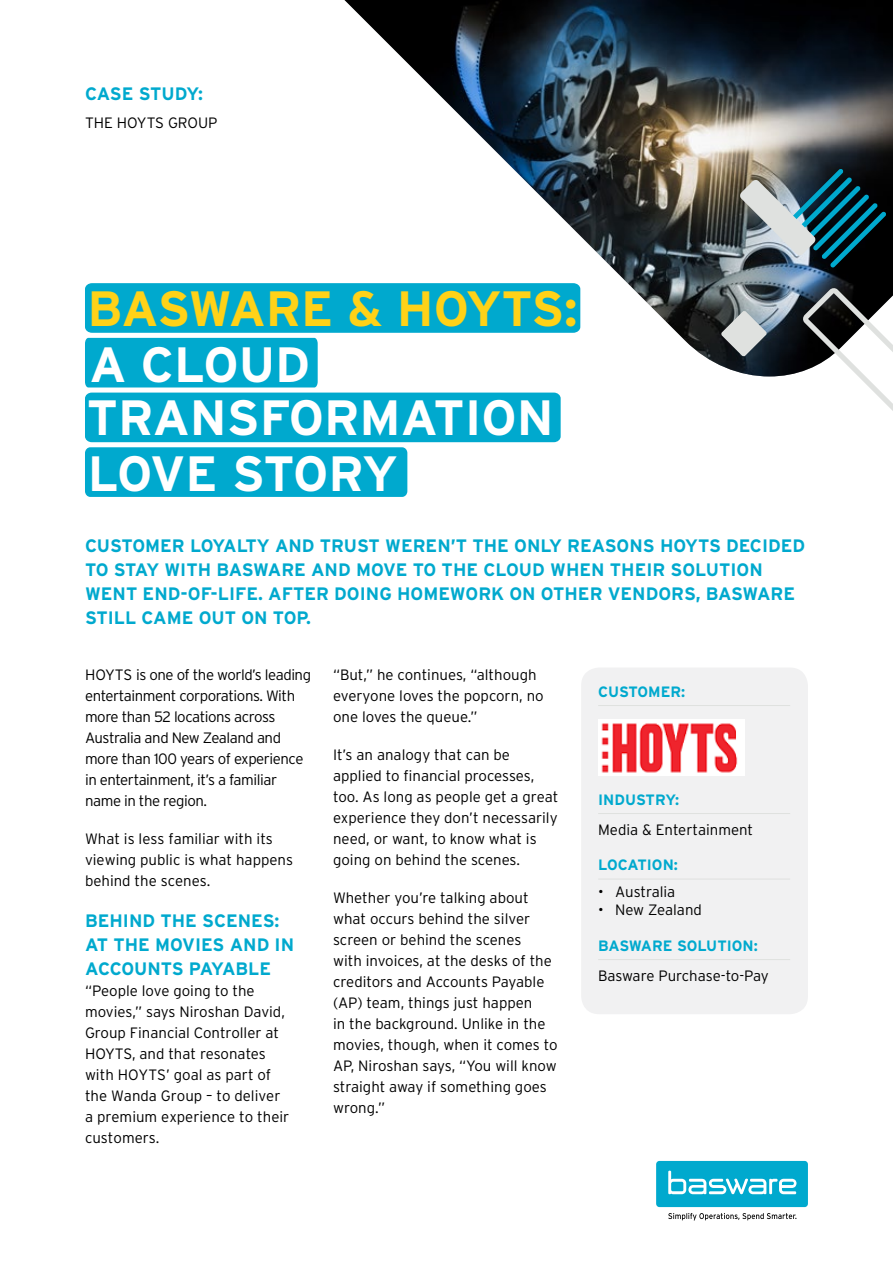
<style>
.page{position:relative;width:893px;height:1263px;background:#fff}
.page>*{position:absolute;margin:0;border:0;box-sizing:border-box;transform-origin:0 0}
.t1{font:700 49.5px/52.3px "Interstate";color:#fff}
.t2{font:700 49.5px "Interstate";letter-spacing:-.025em;color:#ffd218}
.t3{font:700 49.5px "Interstate";letter-spacing:-.025em;color:#fff}
.t4{font:700 18px/24px "Interstate";color:#00a9ce}
.t5{font:300 15px/21px "Interstate";color:#000}
.t6{font:300 15px/21px "Interstate";letter-spacing:-.03em;color:#000}
.t7{font:700 15px "Interstate";color:#00a9ce}
</style>
<div class="page">
<div style="left:581px;top:667px;width:227px;height:347px;background:#f1f1f2;border-radius:18px"></div>
<hr style="left:598px;top:705px;width:192px;height:1px;background:#dfe1df">
<hr style="left:598px;top:813px;width:192px;height:1px;background:#dfe1df">
<hr style="left:598px;top:879px;width:192px;height:1px;background:#dfe1df">
<hr style="left:598px;top:959px;width:192px;height:1px;background:#dfe1df">
<div style="left:656px;top:1161px;width:152px;height:46px;background:#00a9ce;border-radius:3px"></div>
<svg style="left:668px;top:1170px;width:128px;height:24px"></svg>
<svg style="left:668px;top:1213px;width:128px;height:7px"></svg>
<div style="left:85px;top:447px;width:322px;height:50px;background:#00a9ce;border-radius:6px"></div>
<div style="left:85px;top:283px;width:233px;height:104px;background:#00a9ce"></div>
<div style="left:85px;top:393px;width:476px;height:49px;background:#00a9ce"></div>
<svg style="left:312px;top:0;width:33px;height:376px"></svg>
<img style="left:345px;top:0;width:548px;height:376px">
<img style="left:598px;top:719px;width:146px;height:57px">
<svg style="left:802px;top:288px;width:91px;height:123px"></svg>
<svg style="left:721px;top:311px;width:46px;height:46px;background:#91979a"></svg>
<svg style="left:740px;top:169px;width:146px;height:98px;background:#46636b"></svg>
<p class="t4" style="left:85px;top:81px;width:120px">CASE STUDY:</p>
<p class="t5" style="left:85px;top:112px;width:134px">THE HOYTS GROUP</p>
<h1 class="t2" style="left:87px;top:281px;width:492px">BASWARE &amp; HOYTS:</h1>
<h1 class="t1" style="left:87px;top:338px;width:468px">A CLOUD<br>TRANSFORMATION</h1>
<h1 class="t3" style="left:88px;top:446px;width:311px">LOVE STORY</h1>
<p class="t4" style="left:85px;top:533px;width:722px">CUSTOMER LOYALTY AND TRUST WEREN’T THE ONLY REASONS HOYTS DECIDED TO STAY WITH BASWARE AND MOVE TO THE CLOUD WHEN THEIR SOLUTION WENT END-OF-LIFE. AFTER DOING HOMEWORK ON OTHER VENDORS, BASWARE STILL CAME OUT ON TOP.</p>
<p class="t6" style="left:85px;top:664px;width:228px">HOYTS is one of the world’s leading entertainment corporations. With more than 52 locations across<br>Australia and New Zealand and more than 100 years of experience in entertainment, it’s a familiar name in the region.</p>
<p class="t5" style="left:85px;top:828px;width:209px">What is less familiar with its viewing public is what happens behind the scenes.</p>
<p class="t4" style="left:85px;top:908px;width:211px">BEHIND THE SCENES:<br>AT THE MOVIES AND IN<br>ACCOUNTS PAYABLE</p>
<p class="t5" style="left:85px;top:980px;width:206px">“People love going to the movies,” says Niroshan David,<br>Group Financial Controller at<br>HOYTS, and that resonates with HOYTS’ goal as part of the Wanda Group – to deliver a premium experience to their customers.</p>
<p class="t5" style="left:333px;top:664px;width:212px">“But,” he continues, “although everyone loves the popcorn, no one loves the queue.”</p>
<p class="t5" style="left:333px;top:744px;width:227px">It’s an analogy that can be applied to financial processes, too. As long as people get a great experience they don’t necessarily need, or want, to know what is going on behind the scenes.</p>
<p class="t5" style="left:333px;top:887px;width:226px">Whether you’re talking about what occurs behind the silver screen or behind the scenes<br>with invoices, at the desks of the creditors and Accounts Payable (AP) team, things just happen<br>in the background. Unlike in the movies, though, when it comes to<br>AP, Niroshan says, “You will know straight away if something goes wrong.”</p>
<p class="t7" style="left:598px;top:683px;width:89px">CUSTOMER:</p>
<p class="t7" style="left:598px;top:791px;width:83px">INDUSTRY:</p>
<p class="t5" style="left:598px;top:819px;width:157px">Media &amp; Entertainment</p>
<p class="t7" style="left:598px;top:856px;width:81px">LOCATION:</p>
<p class="t5" style="left:598px;top:881px;width:79px">• Australia</p>
<p class="t5" style="left:598px;top:899px;width:105px">• New Zealand</p>
<p class="t7" style="left:598px;top:937px;width:161px">BASWARE SOLUTION:</p>
<p class="t5" style="left:598px;top:965px;width:172px">Basware Purchase-to-Pay</p>
</div>
